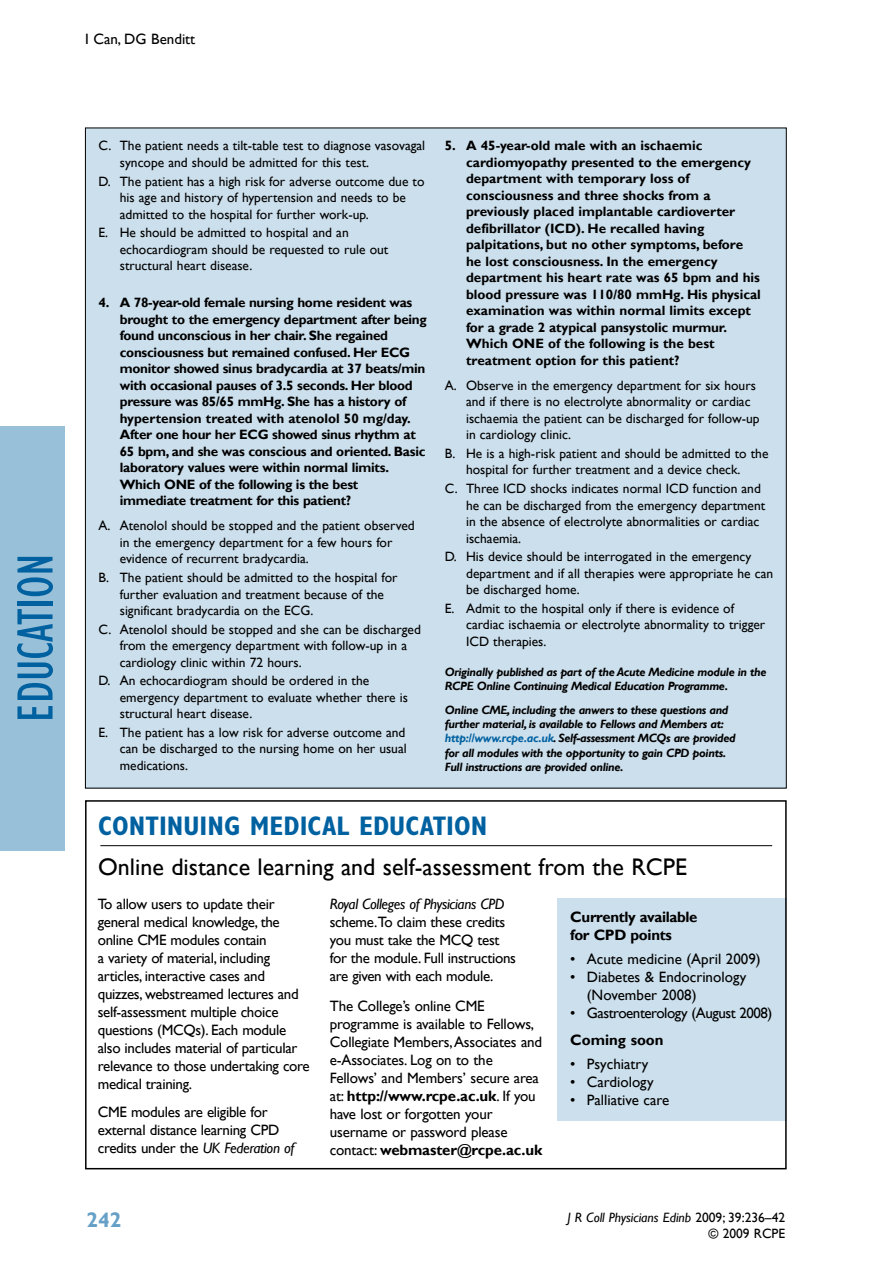
<style>
.page{position:relative;width:893px;height:1263px;background:#fff}
.page>*{position:absolute;margin:0;border:0;box-sizing:border-box;transform-origin:0 0}
.t1{font:condensed 52.5px "Gill Sans";color:#0061a1}
.t2{font:700 condensed 27px "Gill Sans";color:#0061a1}
.t3{font:24px "Gill Sans";color:#000}
.t4{font:700 21px "Gill Sans";color:#66a0c7}
.t5{font:15px/18px "Gill Sans";letter-spacing:-.02em;color:#000}
.t6{font:15px/18px "Gill Sans";color:#000}
.t7{font:700 15px/18px "Gill Sans";letter-spacing:-.02em;color:#000}
.t8{font:italic 15px "Gill Sans";letter-spacing:-.02em;color:#000}
.t9{font:13.5px/16.5px "Gill Sans";color:#000}
.t10{font:700 13.5px/16.5px "Gill Sans";letter-spacing:-.02em;color:#000}
.t11{font:700 13.5px/16.5px "Gill Sans";color:#000}
.t12{font:italic 700 12px/14.4px "Gill Sans";letter-spacing:-.03em;color:#000}
.s1{color:#0061a1}
.s2{font-weight:700}
.s3{font-style:italic}
</style>
<div class="page">
<div style="left:0;top:426px;width:64px;height:424px;background:#99c0d9"></div>
<div style="left:85px;top:128px;width:701px;height:660px;background:#ccdfec"></div>
<hr style="left:100px;top:845px;width:672px;height:1px;background:#000">
<div style="left:557px;top:899px;width:230px;height:222px;background:#ccdfec"></div>
<div style="left:85px;top:800px;width:702px;height:369px;border:2px solid #000"></div>
<p class="t6" style="left:85px;top:31px;width:112px">I Can, DG Benditt</p>
<h1 class="t1" style="left:4px;top:722px;width:170px;rotate:-90deg">education</h1>
<p class="t9" style="left:120px;top:138px;width:307px;text-indent:-21px">C. The patient needs a tilt-table test to diagnose vasovagal syncope and should be admitted for this test.</p>
<p class="t9" style="left:120px;top:173px;width:306px;text-indent:-21px">D. The patient has a high risk for adverse outcome due to his age and history of hypertension and needs to be admitted to the hospital for further work-up.</p>
<p class="t9" style="left:120px;top:225px;width:270px;text-indent:-21px">E. He should be admitted to hospital and an echocardiogram should be requested to rule out structural heart disease.</p>
<p class="t10" style="left:120px;top:295px;width:309px;text-indent:-21px">4. A 78-year-old female nursing home resident was brought to the emergency department after being found unconscious in her chair. She regained consciousness but remained confused. Her ECG monitor showed sinus bradycardia at 37 beats/min with occasional pauses of 3.5 seconds. Her blood pressure was 85/65 mmHg. She has a history of hypertension treated with atenolol 50 mg/day.<br>After one hour her ECG showed sinus rhythm at 65 bpm, and she was conscious and oriented. Basic laboratory values were within normal limits.<br>Which ONE of the following is the best immediate treatment for this patient?</p>
<p class="t9" style="left:120px;top:518px;width:297px;text-indent:-21px">A. Atenolol should be stopped and the patient observed in the emergency department for a few hours for evidence of recurrent bradycardia.</p>
<p class="t9" style="left:120px;top:569px;width:279px;text-indent:-21px">B. The patient should be admitted to the hospital for further evaluation and treatment because of the significant bradycardia on the ECG.</p>
<p class="t9" style="left:120px;top:621px;width:303px;text-indent:-21px">C. Atenolol should be stopped and she can be discharged from the emergency department with follow-up in a cardiology clinic within 72 hours.</p>
<p class="t9" style="left:120px;top:673px;width:290px;text-indent:-21px">D. An echocardiogram should be ordered in the emergency department to evaluate whether there is structural heart disease.</p>
<p class="t9" style="left:120px;top:724px;width:288px;text-align:justify;text-indent:-21px">E. The patient has a low risk for adverse outcome and can be discharged to the nursing home on her usual medications.</p>
<p class="t11" style="left:466px;top:138px;width:296px;text-indent:-21px">5.A 45-year-old male with an ischaemic cardiomyopathy presented to the emergency department with temporary loss of consciousness and three shocks from a previously placed implantable cardioverter defibrillator (I CD). He recalled having palpitations, but no other symptoms, before he lost consciousness. I n the emergency department his heart rate was 65 bpm and his blood pressure was 110/80 mmHg. His physical examination was within normal limits except for a grade 2 atypical pansystolic murmur.<br>Which ONE of the following is the best treatment option for this patient?</p>
<p class="t9" style="left:466px;top:377px;width:295px;text-indent:-21px">A. Observe in the emergency department for six hours and if there is no electrolyte abnormality or cardiac ischaemia the patient can be discharged for follow-up in cardiology clinic.</p>
<p class="t9" style="left:445px;top:445px;width:325px;text-align:center">B. He is a high-risk patient and should be admitted to the hospital for further treatment and a device check.</p>
<p class="t9" style="left:466px;top:480px;width:301px;text-indent:-21px">C. Three ICD shocks indicates normal ICD function and he can be discharged from the emergency department in the absence of electrolyte abnormalities or cardiac ischaemia.</p>
<p class="t9" style="left:466px;top:549px;width:309px;text-indent:-21px">D. His device should be interrogated in the emergency department and if all therapies were appropriate he can be discharged home.</p>
<p class="t9" style="left:466px;top:600px;width:301px;text-indent:-21px">E. Admit to the hospital only if there is evidence of cardiac ischaemia or electrolyte abnormality to trigger<br>ICD therapies.</p>
<p class="t12" style="left:445px;top:665px;width:323px">Originally published as part of the Acute Medicine module in the<br>RCPE Online Continuing Medical Education Programme.</p>
<p class="t12" style="left:445px;top:703px;width:292px">Online CME, including the anwers to these questions and further material, is available to Fellows and Members at: <span class="s1">http://www.rcpe.ac.uk</span>. Self-assessment MCQs are provided for all modules with the opportunity to gain CPD points.<br>Full instructions are provided online.</p>
<h2 class="t2" style="left:98px;top:810px;width:391px">CONTINUING MEDICAL EDUCATION</h2>
<h3 class="t3" style="left:98px;top:853px;width:590px">Online distance learning and self-assessment from the RCPE</h3>
<p class="t7" style="left:570px;top:908px;width:129px">Currently available for CPD points</p>
<p class="t6" style="left:570px;top:950px;width:192px">• Acute medicine (April 2009)</p>
<p class="t6" style="left:587px;top:968px;width:161px;text-indent:-16px">• Diabetes &amp; Endocrinology (November 2008)</p>
<p class="t5" style="left:570px;top:1004px;width:204px">• Gastroenterology (August 2008)</p>
<p class="t7" style="left:570px;top:1031px;width:95px">Coming soon</p>
<p class="t6" style="left:570px;top:1055px;width:80px">• Psychiatry</p>
<p class="t6" style="left:570px;top:1073px;width:85px">• Cardiology</p>
<p class="t6" style="left:570px;top:1091px;width:100px">• Palliative care</p>
<p class="t8" style="left:330px;top:895px;width:176px">Royal Colleges of Physicians CPD</p>
<p class="t5" style="left:330px;top:913px;width:188px">scheme.To claim these credits you must take the MCQ test for the module. Full instructions are given with each module.</p>
<p class="t5" style="left:330px;top:997px;width:214px">The College’s online CME programme is available to Fellows,<br>Collegiate Members, Associates and e-Associates. Log on to the<br>Fellows’ and Members’ secure area at: <span class="s2">http://www.rcpe.ac.uk</span>. If you have lost or forgotten your username or password please contact: <span class="s2">webmaster@rcpe.ac.uk</span></p>
<p class="t5" style="left:98px;top:895px;width:213px">To allow users to update their general medical knowledge, the online CME modules contain<br>a variety of material, including articles, interactive cases and quizzes, webstreamed lectures and self-assessment multiple choice questions (MCQs). Each module also includes material of particular relevance to those undertaking core medical training.</p>
<p class="t5" style="left:98px;top:1103px;width:198px">CME modules are eligible for external distance learning CPD credits under the <span class="s3">UK Federation of</span></p>
<h3 class="t4" style="left:87px;top:1207px;width:36px">242</h3>
<p class="t9" style="left:568px;top:1210px;width:219px;line-height:15.9px;text-align:right"><span class="s3">J R Coll Physicians Edinb</span> 2009; 39:236–42 © 2009 RCPE</p>
</div>
